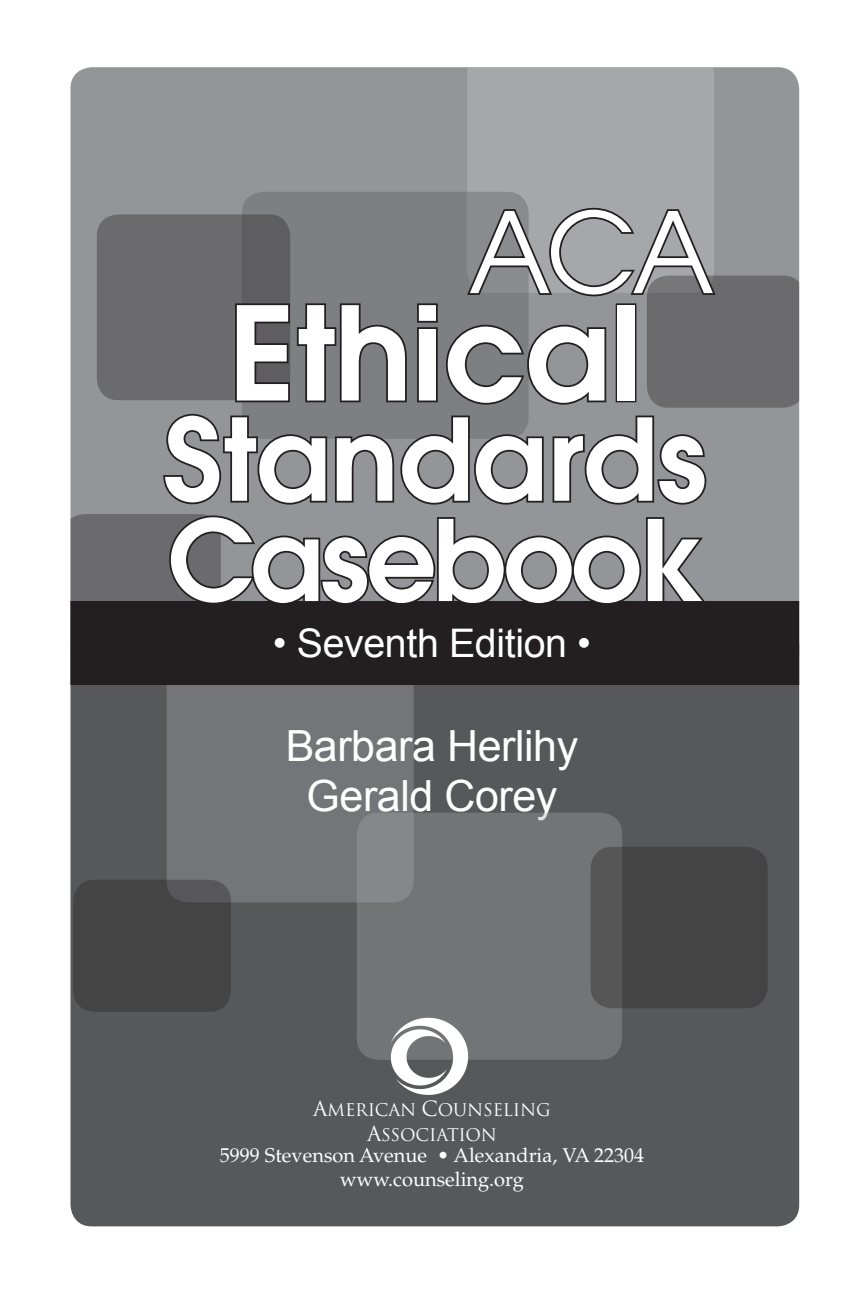
<style>
.page{position:relative;width:864px;height:1296px;background:#fff}
.page>*{position:absolute;margin:0;border:0;box-sizing:border-box;transform-origin:0 0}
.t1{font:600 129px "Avant Garde";color:#fff}
.t2{font:600 112.8px "Avant Garde";color:#fff}
.t3{font:600 111px "Avant Garde";letter-spacing:-.03em;color:#fff}
.t4{font:111px "Avant Garde";color:#fff}
.t5{font:43px/50.2px "Arial";letter-spacing:-.01em;color:#fff;text-align:center}
.t6{font:39.4px "Arial";letter-spacing:-.01em;color:#fff}
.t7{font:20px "Palatino";color:#fff}
.t8{font:17px/24.6px "Trajan";letter-spacing:-.01em;color:#fff;text-align:center}
.s1{font-size:20.4px}
</style>
<div class="page">
<div style="left:70px;top:643px;width:729px;height:583px;background:#57585a"></div>
<div style="left:167px;top:663px;width:247px;height:239px;background:#747578;border-radius:21px"></div>
<div style="left:70px;top:67px;width:729px;height:591px;background:#939598"></div>
<div style="left:467px;top:67px;width:247px;height:139px;background:#a5a7aa"></div>
<div style="left:242px;top:192px;width:287px;height:247px;background:#7e7f82;border-radius:21px"></div>
<div style="left:97px;top:214px;width:193px;height:186px;background:#6b6b6e;border-radius:21px"></div>
<div style="left:70px;top:601px;width:729px;height:84px;background:#231f20"></div>
<svg style="left:161px;top:206px;width:638px;height:299px"></svg>
<svg style="left:70px;top:514px;width:635px;height:132px"></svg>
<div style="left:73px;top:880px;width:158px;height:132px;background:#444445;border-radius:21px"></div>
<svg style="left:357px;top:813px;width:265px;height:247px;background:#747577"></svg>
<div style="left:591px;top:847px;width:177px;height:161px;background:linear-gradient(to right,#4f4f50,#3f3f40);border-radius:21px"></div>
<img style="left:383px;top:1016px;width:92px;height:79px">
<p class="t4" style="left:468px;top:187px;width:247px">ACA</p>
<p class="t1" style="left:229px;top:269px;width:414px">Ethical</p>
<p class="t2" style="left:164px;top:386px;width:544px">Standards</p>
<p class="t3" style="left:167px;top:488px;width:538px">Casebook</p>
<p class="t6" style="left:273px;top:622px;width:320px">• Seventh Edition •</p>
<p class="t5" style="left:286px;top:721px;width:294px">Barbara Herlihy<br>Gerald Corey</p>
<p class="t8" style="left:313px;top:1098px;width:239px"><span class="s1">A</span>MERICAN <span class="s1">C</span>OUNSELING<br><span class="s1">A</span>SSOCIATION</p>
<p class="t7" style="left:220px;top:1144px;width:426px">5999 Stevenson Avenue • Alexandria, VA 22304</p>
<p class="t7" style="left:340px;top:1168px;width:185px">www.counseling.org</p>
</div>
